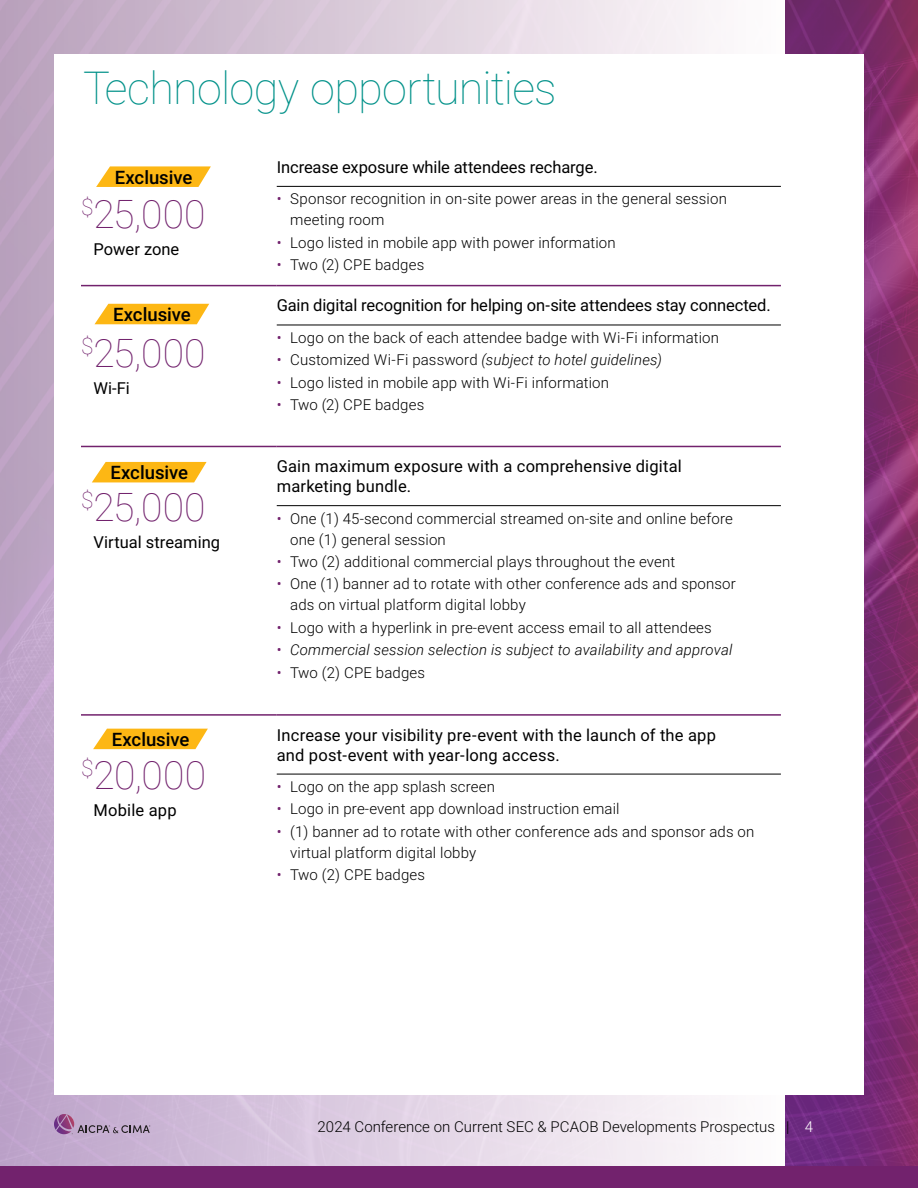
<style>
.page{position:relative;width:918px;height:1188px;background:#fff}
.page>*{position:absolute;margin:0;border:0;box-sizing:border-box;transform-origin:0 0}
.t1{font:100 45px "Roboto";letter-spacing:-.015em;color:#009189}
.t2{font:100 39px "Roboto";letter-spacing:.01em;color:#72226d}
.t3{font:500 18.6px "Roboto";color:#000}
.t4{font:16.5px/19.8px "Roboto";letter-spacing:.005em;color:#000}
.t5{font:300 15px/21px "Roboto";letter-spacing:.01em;color:#000}
.t6{font:italic 300 15px "Roboto";letter-spacing:.01em;color:#000}
.s1{color:#72226d}
.s2{font-style:normal;color:#72226d}
.s3{font-style:normal}
.s4{color:#fff}
</style>
<div class="page">
<img style="left:0;top:0;width:786px;height:1167px">
<img style="left:786px;top:0;width:132px;height:1167px">
<div style="left:54px;top:54px;width:810px;height:1041px;background:#fff"></div>
<svg style="left:54px;top:1114px;width:96px;height:20px;background:#ac90b3"></svg>
<hr style="left:277px;top:186px;width:504px;height:1px;background:#000">
<hr style="left:277px;top:505px;width:504px;height:1px;background:#000">
<hr style="left:277px;top:774px;width:504px;height:1px;background:#000">
<hr style="left:277px;top:325px;width:504px;height:1px;background:#000">
<hr style="left:81px;top:285px;width:196px;height:1px;background:#72226d">
<hr style="left:277px;top:285px;width:504px;height:1px;background:#72226d">
<hr style="left:81px;top:446px;width:196px;height:1px;background:#72226d">
<hr style="left:277px;top:446px;width:504px;height:1px;background:#72226d">
<hr style="left:81px;top:714px;width:196px;height:2px;background:#72226d">
<hr style="left:277px;top:714px;width:504px;height:2px;background:#72226d">
<div style="left:0;top:1167px;width:918px;height:21px;background:#72226d"></div>
<svg style="left:96px;top:166px;width:115px;height:21px;background:#fdc034"></svg>
<svg style="left:95px;top:304px;width:114px;height:20px;background:#fdbe2d"></svg>
<svg style="left:92px;top:462px;width:115px;height:20px;background:#fdbf2f"></svg>
<svg style="left:93px;top:729px;width:115px;height:20px;background:#fdbf2f"></svg>
<h1 class="t1" style="left:83px;top:57px;width:475px">Technology opportunities</h1>
<p class="t3" style="left:115px;top:164px;width:79px">Exclusive</p>
<h2 class="t2" style="left:81px;top:187px;width:126px"><sup>$</sup>25,000</h2>
<p class="t4" style="left:94px;top:239px;width:87px">Power zone</p>
<p class="t3" style="left:113px;top:301px;width:79px">Exclusive</p>
<h2 class="t2" style="left:81px;top:325px;width:126px"><sup>$</sup>25,000</h2>
<p class="t4" style="left:94px;top:377px;width:38px">Wi-Fi</p>
<p class="t3" style="left:110px;top:460px;width:79px">Exclusive</p>
<h2 class="t2" style="left:81px;top:480px;width:126px"><sup>$</sup>25,000</h2>
<p class="t4" style="left:94px;top:531px;width:128px">Virtual streaming</p>
<p class="t3" style="left:112px;top:726px;width:79px">Exclusive</p>
<h2 class="t2" style="left:81px;top:748px;width:127px"><sup>$</sup>20,000</h2>
<p class="t4" style="left:94px;top:800px;width:85px">Mobile app</p>
<p class="t4" style="left:277px;top:157px;width:322px">Increase exposure while attendees recharge.</p>
<p class="t5" style="left:290px;top:188px;width:438px;text-indent:-14px"><span class="s1">•</span> Sponsor recognition in on-site power areas in the general session meeting room</p>
<p class="t5" style="left:277px;top:231px;width:340px"><span class="s1">•</span> Logo listed in mobile app with power information</p>
<p class="t5" style="left:277px;top:254px;width:149px"><span class="s1">•</span> Two (2) CPE badges</p>
<p class="t4" style="left:277px;top:295px;width:495px">Gain digital recognition for helping on-site attendees stay connected.</p>
<p class="t5" style="left:277px;top:327px;width:444px"><span class="s1">•</span> Logo on the back of each attendee badge with Wi-Fi information</p>
<p class="t6" style="left:277px;top:349px;width:387px"><span class="s2">•</span> <span class="s3">Customized Wi-Fi password</span> (subject to hotel guidelines)</p>
<p class="t5" style="left:277px;top:371px;width:334px"><span class="s1">•</span> Logo listed in mobile app with Wi-Fi information</p>
<p class="t5" style="left:277px;top:394px;width:149px"><span class="s1">•</span> Two (2) CPE badges</p>
<p class="t4" style="left:277px;top:456px;width:407px">Gain maximum exposure with a comprehensive digital marketing bundle.</p>
<p class="t5" style="left:290px;top:507px;width:444px;text-indent:-14px"><span class="s1">•</span> One (1) 45-second commercial streamed on-site and online before one (1) general session</p>
<p class="t5" style="left:277px;top:551px;width:400px"><span class="s1">•</span> Two (2) additional commercial plays throughout the event</p>
<p class="t5" style="left:290px;top:573px;width:447px;text-indent:-14px"><span class="s1">•</span> One (1) banner ad to rotate with other conference ads and sponsor ads on virtual platform digital lobby</p>
<p class="t5" style="left:277px;top:616px;width:437px"><span class="s1">•</span> Logo with a hyperlink in pre-event access email to all attendees</p>
<p class="t6" style="left:277px;top:639px;width:457px"><span class="s2">•</span> Commercial session selection is subject to availability and approval</p>
<p class="t5" style="left:277px;top:661px;width:150px"><span class="s1">•</span> Two (2) CPE badges</p>
<p class="t4" style="left:277px;top:724px;width:441px">Increase your visibility pre-event with the launch of the app and post-event with year-long access.</p>
<p class="t5" style="left:277px;top:776px;width:220px"><span class="s1">•</span> Logo on the app splash screen</p>
<p class="t5" style="left:277px;top:798px;width:344px"><span class="s1">•</span> Logo in pre-event app download instruction email</p>
<p class="t5" style="left:290px;top:820px;width:466px;text-indent:-13px"><span class="s1">•</span> (1) banner ad to rotate with other conference ads and sponsor ads on virtual platform digital lobby</p>
<p class="t5" style="left:277px;top:864px;width:150px"><span class="s1">•</span> Two (2) CPE badges</p>
<p class="t5" style="left:318px;top:1115px;width:497px">2024 Conference on Current SEC &amp; PCAOB Developments Prospectus | <span class="s4">4</span></p>
</div>
